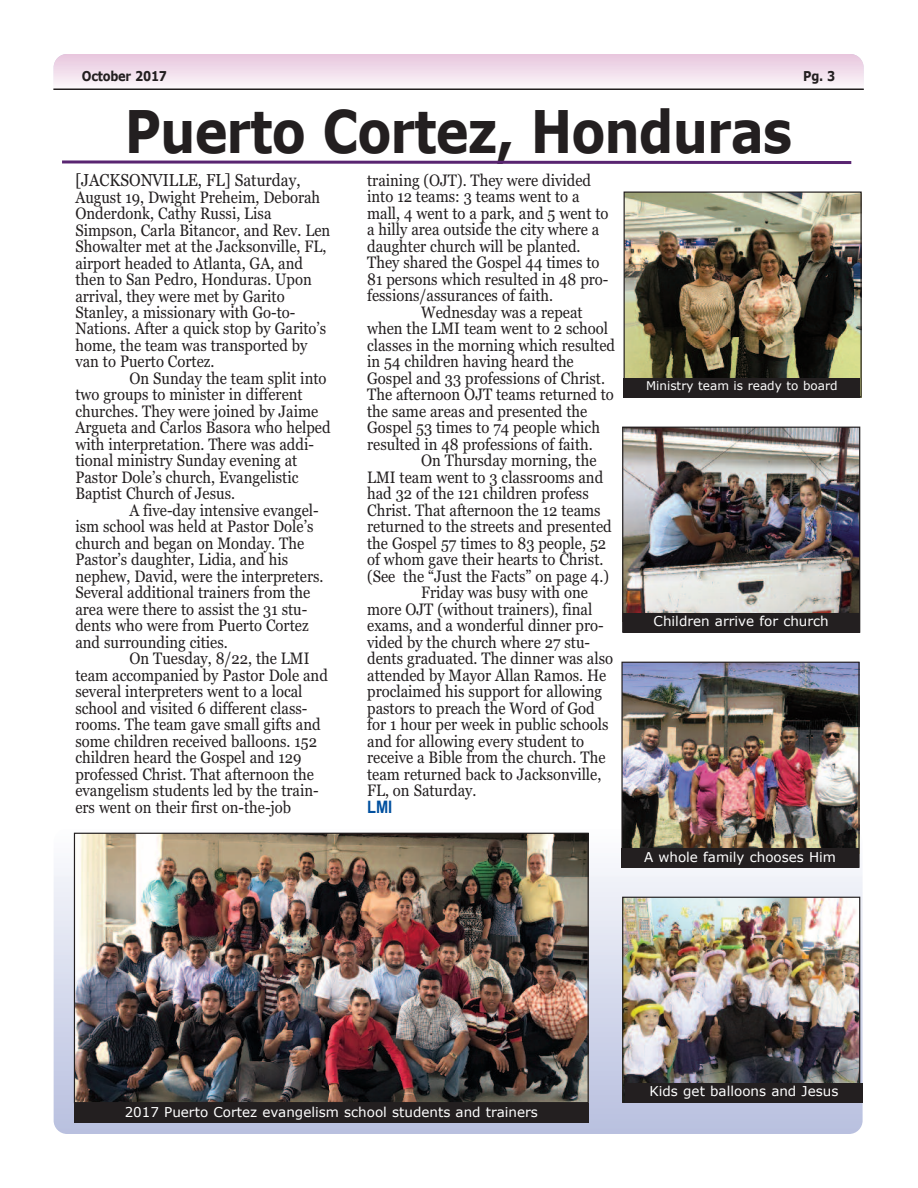
<style>
.page{position:relative;width:918px;height:1188px;background:#fff}
.page>*{position:absolute;margin:0;border:0;box-sizing:border-box;transform-origin:0 0}
.t1{font:700 58.5px "Verdana";letter-spacing:-.02em;color:#231f20;scale:.85 1}
.t2{font:17.25px "Georgia";color:#231f20;scale:.9 1}
.t3{font:700 17.25px "Arial";color:#01509f;scale:.85 1}
.t4{font:16.5px/16.5px "Georgia";color:#231f20;scale:.9 1}
.t5{font:13.5px "Verdana";color:#fff}
.t6{font:700 13.5px "Verdana";letter-spacing:-.02em;color:#231f20;scale:.85 1}
.t7{font:12px "Verdana";color:#fff}
</style>
<div class="page">
<div style="left:54px;top:829px;width:809px;height:305px;background:linear-gradient(to bottom,#fbfbfd,#b6bddd);border-radius:14px"></div>
<svg style="left:54px;top:54px;width:810px;height:14px"></svg>
<hr style="left:54px;top:88px;width:810px;height:2px;background:#231f20">
<svg style="left:62px;top:160px;width:790px;height:4px"></svg>
<img style="left:624px;top:429px;width:234px;height:184px">
<div style="left:622px;top:427px;width:238px;height:206px;border:1px solid #231f20"></div>
<img style="left:623px;top:664px;width:235px;height:184px">
<div style="left:621px;top:662px;width:239px;height:206px;border:1px solid #231f20"></div>
<img style="left:624px;top:899px;width:234px;height:202px">
<div style="left:622px;top:897px;width:238px;height:206px;border:1px solid #231f20"></div>
<img style="left:626px;top:194px;width:234px;height:184px">
<div style="left:624px;top:192px;width:238px;height:206px;border:1px solid #231f20"></div>
<div style="left:623px;top:613px;width:237px;height:20px;background:#231f20"></div>
<div style="left:624px;top:378px;width:236px;height:20px;background:#231f20"></div>
<div style="left:621px;top:848px;width:238px;height:20px;background:#231f20"></div>
<div style="left:625px;top:1083px;width:238px;height:20px;background:#231f20"></div>
<img style="left:76px;top:835px;width:511px;height:266px">
<div style="left:74px;top:833px;width:515px;height:270px;border:1px solid #231f20"></div>
<div style="left:74px;top:1103px;width:515px;height:20px;background:#231f20"></div>
<p class="t6" style="left:82px;top:68px;width:102px">Pogc.to2ber 2017</p>
<p class="t6" style="left:770px;top:68px;width:78px">april P20g.130</p>
<h1 class="t1" style="left:125px;top:95px;width:787px">Puerto cortez, Honduras</h1>
<p class="t2" style="left:75px;top:170px;width:252px">[JACKSONVILLE, FL] Saturday,</p>
<p class="t4" style="left:75px;top:189px;width:285px">August 19, Dwight Preheim, Deborah Onderdonk, Cathy Russi, Lisa Simpson, Carla Bitancor, and Rev. Len Showalter met at the Jacksonville, FL, airport headed to Atlanta, GA, and then to San Pedro, Honduras. Upon arrival, they were met by Garito Stanley, a missionary with Go-to-Nations. After a quick stop by Garito’s home, the team was transported by van to Puerto Cortez.</p>
<p class="t4" style="left:75px;top:370px;width:285px;text-indent:54px">On Sunday the team split into two groups to minister in different churches. They were joined by Jaime Argueta and Carlos Basora who helped with interpretation. There was addi&shy;tional ministry Sunday evening at Pastor Dole’s church, Evangelistic Baptist Church of Jesus.</p>
<p class="t4" style="left:75px;top:502px;width:277px;text-indent:54px">A five-day intensive evangel&shy;ism school was held at Pastor Dole’s church and began on Monday. The Pastor’s daughter, Lidia, and his nephew, David, were the interpreters.<br>Several additional trainers from the area were there to assist the 31 stu&shy;dents who were from Puerto Cortez and surrounding cities.</p>
<p class="t4" style="left:75px;top:651px;width:282px;text-indent:54px">On Tuesday, 8/22, the LMI team accompanied by Pastor Dole and several interpreters went to a local school and visited 6 different class&shy;rooms. The team gave small gifts and some children received balloons. 152 children heard the Gospel and 129 professed Christ. That afternoon the evangelism students led by the train&shy;ers went on their first on-the-job</p>
<p class="t4" style="left:367px;top:172px;width:250px">training (OJT). They were divided</p>
<p class="t4" style="left:367px;top:189px;width:238px">into 12 teams: 3 teams went to a</p>
<p class="t4" style="left:367px;top:205px;width:270px">mall, 4 went to a park, and 5 went to</p>
<p class="t4" style="left:367px;top:222px;width:260px">a hilly area outside the city where a</p>
<p class="t4" style="left:367px;top:238px;width:239px">daughter church will be planted.</p>
<p class="t4" style="left:367px;top:255px;width:260px">They shared the Gospel 44 times to</p>
<p class="t4" style="left:367px;top:271px;width:270px">81 persons which resulted in 48 pro-</p>
<p class="t4" style="left:367px;top:288px;width:208px">fessions/assurances of faith.</p>
<p class="t4" style="left:421px;top:304px;width:181px">Wednesday was a repeat</p>
<p class="t4" style="left:367px;top:321px;width:269px">when the LMI team went to 2 school</p>
<p class="t4" style="left:367px;top:337px;width:277px">classes in the morning which resulted</p>
<p class="t4" style="left:367px;top:354px;width:231px">in 54 children having heard the</p>
<p class="t4" style="left:367px;top:370px;width:266px">Gospel and 33 professions of Christ.</p>
<p class="t4" style="left:367px;top:387px;width:276px">The afternoon OJT teams returned to</p>
<p class="t4" style="left:367px;top:403px;width:246px">the same areas and presented the</p>
<p class="t4" style="left:367px;top:420px;width:260px">Gospel 53 times to 74 people which</p>
<p class="t4" style="left:367px;top:436px;width:252px">resulted in 48 professions of faith.</p>
<p class="t4" style="left:421px;top:453px;width:196px">On Thursday morning, the</p>
<p class="t4" style="left:367px;top:469px;width:264px">LMI team went to 3 classrooms and</p>
<p class="t4" style="left:367px;top:486px;width:248px">had 32 of the 121 children profess</p>
<p class="t4" style="left:367px;top:502px;width:261px">Christ. That afternoon the 12 teams</p>
<p class="t4" style="left:367px;top:519px;width:273px">returned to the streets and presented</p>
<p class="t4" style="left:367px;top:535px;width:267px">the Gospel 57 times to 83 people, 52</p>
<p class="t4" style="left:367px;top:552px;width:264px">of whom gave their hearts to Christ.</p>
<p class="t4" style="left:367px;top:568px;width:270px">(See the “Just the Facts” on page 4.)</p>
<p class="t4" style="left:421px;top:585px;width:187px">Friday was busy with one</p>
<p class="t4" style="left:367px;top:601px;width:252px">more OJT (without trainers), final</p>
<p class="t4" style="left:367px;top:618px;width:264px">exams, and a wonderful dinner pro-</p>
<p class="t4" style="left:367px;top:634px;width:249px">vided by the church where 27 stu-</p>
<p class="t4" style="left:367px;top:651px;width:275px">dents graduated. The dinner was also</p>
<p class="t4" style="left:367px;top:667px;width:267px">attended by Mayor Allan Ramos. He</p>
<p class="t4" style="left:367px;top:684px;width:263px">proclaimed his support for allowing</p>
<p class="t4" style="left:367px;top:700px;width:254px">pastors to preach the Word of God</p>
<p class="t4" style="left:367px;top:717px;width:270px">for 1 hour per week in public schools</p>
<p class="t4" style="left:367px;top:733px;width:243px">and for allowing every student to</p>
<p class="t4" style="left:367px;top:750px;width:266px">receive a Bible from the church. The</p>
<p class="t4" style="left:367px;top:766px;width:262px">team returned back to Jacksonville,</p>
<p class="t4" style="left:367px;top:783px;width:123px">FL, on Saturday.</p>
<p class="t3" style="left:367px;top:797px;width:31px">LMI</p>
<p class="t7" style="left:646px;top:378px;width:193px">Ministry team is ready to board</p>
<p class="t5" style="left:654px;top:613px;width:177px">Children arrive for church</p>
<p class="t5" style="left:644px;top:848px;width:194px">A whole family chooses Him</p>
<p class="t5" style="left:125px;top:1103px;width:415px">2017 Puerto Cortez evangelism school students and trainers</p>
<p class="t5" style="left:650px;top:1083px;width:190px">Kids get balloons and Jesus</p>
</div>
